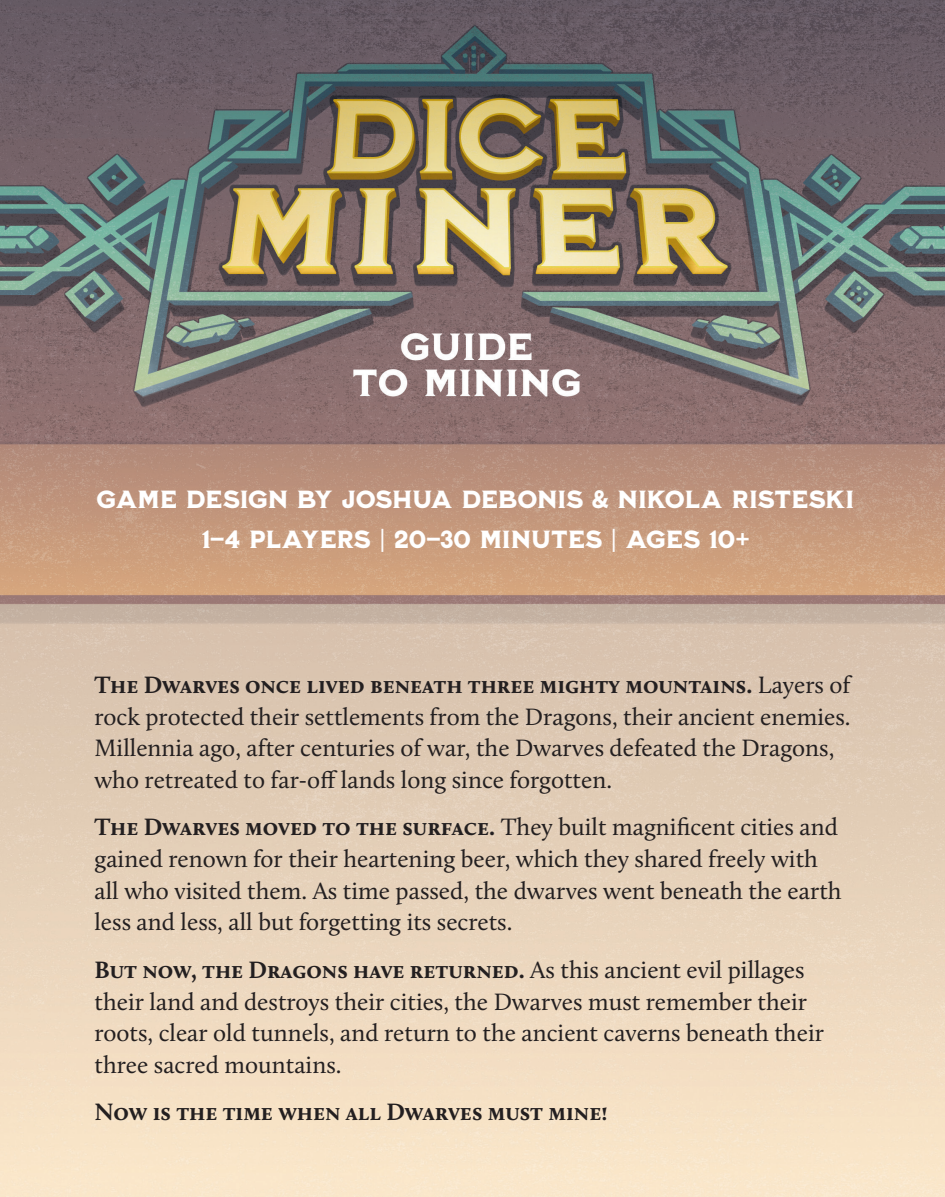
<style>
.page{position:relative;width:945px;height:1197px;background:#fff}
.page>*{position:absolute;margin:0;border:0;box-sizing:border-box;transform-origin:0 0}
.Heading_1{font:24.85px "Milkstore 03 Clean";color:#fff}
.Body{font:24.5px/31.7px "Calluna";color:#231f20}
.Body-2{font:700 24.5px "Calluna";color:#231f20}
.s1{font-weight:700}
</style>
<div class="page">
<img style="left:0;top:0;width:945px;height:1197px">
<div style="left:0;top:1085px;width:945px;height:18px;background:#f5e0c5"></div>
<svg style="left:0;top:90px;width:945px;height:18px;background:#6c615d"></svg>
<div style="left:0;top:1103px;width:945px;height:82px;background:#f8e4c8"></div>
<svg style="left:0;top:14px;width:945px;height:76px;background:#615a62"></svg>
<p class="Heading_1" style="left:97px;top:484px;width:759px">GAME DESIGN BY JOSHUA DEBONIS &amp; NIKOLA RISTESKI</p>
<p class="Heading_1" style="left:202px;top:524px;width:549px">1–4 PLAYERS | 20–30 MINUTES | AGES 10+</p>
<p class="Body" style="left:94px;top:669px;width:758px"><span class="s1">The Dwarves once lived beneath three mighty mountains.</span> Layers of rock protected their settlements from the Dragons, their ancient enemies.<br>Millennia ago, after centuries of war, the Dwarves defeated the Dragons, who retreated to far-off lands long since forgotten.</p>
<p class="Body" style="left:94px;top:811px;width:749px"><span class="s1">The Dwarves moved to the surface.</span> They built magnificent cities and gained renown for their heartening beer, which they shared freely with all who visited them. As time passed, the dwarves went beneath the earth less and less, all but forgetting its secrets.</p>
<p class="Body" style="left:94px;top:954px;width:731px"><span class="s1">But now, the Dragons have returned.</span> As this ancient evil pillages their land and destroys their cities, the Dwarves must remember their roots, clear old tunnels, and return to the ancient caverns beneath their three sacred mountains.</p>
<p class="Body-2" style="left:94px;top:1097px;width:515px">Now is the time when all Dwarves must mine!</p>
</div>
